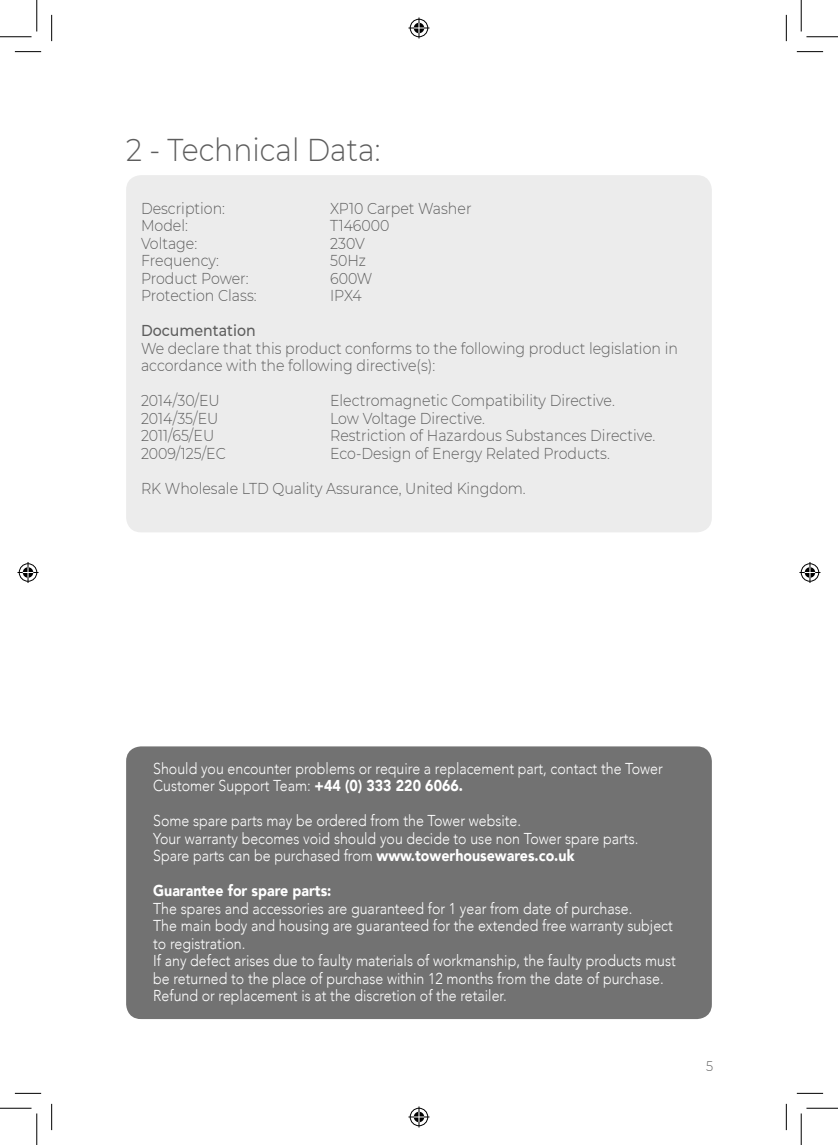
<style>
.page{position:relative;width:838px;height:1145px;background:#fff}
.page>*{position:absolute;margin:0;border:0;box-sizing:border-box;transform-origin:0 0}
._90{font:300 31.5px "Montserrat";color:#5d5d5d;scale:.9 1}
._90-2{font:300 15.75px/17.5px "Avenir";color:#fff;scale:.9 1}
._90-3{font:300 15.75px/17.5px "Montserrat";color:#5d5d5d;scale:.9 1}
._90-4{font:900 15.75px "Avenir";color:#fff;scale:.9 1}
._90-5{font:500 15.75px "Montserrat";color:#5d5d5d;scale:.9 1}
.t1{font:300 14px "Montserrat";color:#5d5d5d;scale:.9 1}
.s1{font-weight:900}
</style>
<div class="page">
<div style="left:126px;top:175px;width:585px;height:357px;background:#ececec;border-radius:15px"></div>
<div style="left:126px;top:746px;width:585px;height:273px;background:#727272;border-radius:15px"></div>
<svg style="left:15px;top:51px;width:26px;height:1px"></svg>
<svg style="left:796px;top:51px;width:27px;height:1px"></svg>
<svg style="left:15px;top:1093px;width:26px;height:1px"></svg>
<svg style="left:796px;top:1093px;width:27px;height:1px"></svg>
<svg style="left:51px;top:15px;width:1px;height:26px"></svg>
<svg style="left:51px;top:1104px;width:1px;height:26px"></svg>
<svg style="left:786px;top:15px;width:1px;height:26px"></svg>
<svg style="left:786px;top:1104px;width:1px;height:26px"></svg>
<hr style="left:0;top:36px;width:32px;height:1px;background:#000">
<hr style="left:806px;top:36px;width:31px;height:1px;background:#000">
<hr style="left:0;top:1108px;width:32px;height:1px;background:#000">
<hr style="left:806px;top:1108px;width:31px;height:1px;background:#000">
<hr style="left:36px;top:0;width:1px;height:31px;background:#000">
<hr style="left:36px;top:1113px;width:1px;height:32px;background:#000">
<hr style="left:800px;top:0;width:1px;height:31px;background:#000">
<hr style="left:800px;top:1113px;width:1px;height:32px;background:#000">
<svg style="left:408px;top:18px;width:21px;height:21px"></svg>
<svg style="left:408px;top:1106px;width:21px;height:21px"></svg>
<svg style="left:18px;top:562px;width:21px;height:21px"></svg>
<svg style="left:799px;top:562px;width:21px;height:21px"></svg>
<p class="_90" style="left:126px;top:128px;width:284px">2 - Technical Data:</p>
<p class="_90-3" style="left:141px;top:199px;width:95px">Description:</p>
<p class="_90-3" style="left:330px;top:199px;width:159px">XP10 Carpet Washer</p>
<p class="_90-3" style="left:141px;top:216px;width:54px">Model:</p>
<p class="_90-3" style="left:330px;top:216px;width:67px">T146000</p>
<p class="_90-3" style="left:141px;top:234px;width:64px">Voltage:</p>
<p class="_90-3" style="left:330px;top:234px;width:40px">230V</p>
<p class="_90-3" style="left:141px;top:251px;width:88px">Frequency:</p>
<p class="_90-3" style="left:330px;top:251px;width:41px">50Hz</p>
<p class="_90-3" style="left:141px;top:269px;width:121px">Product Power:</p>
<p class="_90-3" style="left:330px;top:269px;width:49px">600W</p>
<p class="_90-3" style="left:141px;top:286px;width:130px">Protection Class:</p>
<p class="_90-3" style="left:330px;top:286px;width:37px">IPX4</p>
<p class="_90-5" style="left:141px;top:319px;width:129px">Documentation</p>
<p class="_90-3" style="left:141px;top:339px;width:598px">We declare that this product conforms to the following product legislation in accordance with the following directive(s):</p>
<p class="_90-3" style="left:141px;top:391px;width:89px">2014/30/EU</p>
<p class="_90-3" style="left:330px;top:391px;width:318px">Electromagnetic Compatibility Directive.</p>
<p class="_90-3" style="left:141px;top:409px;width:87px">2014/35/EU</p>
<p class="_90-3" style="left:330px;top:409px;width:173px">Low Voltage Directive.</p>
<p class="_90-3" style="left:141px;top:426px;width:83px">2011/65/EU</p>
<p class="_90-3" style="left:330px;top:426px;width:363px">Restriction of Hazardous Substances Directive.</p>
<p class="_90-3" style="left:141px;top:444px;width:96px">2009/125/EC</p>
<p class="_90-3" style="left:330px;top:444px;width:312px">Eco-Design of Energy Related Products.</p>
<p class="_90-3" style="left:141px;top:479px;width:429px">RK Wholesale LTD Quality Assurance, United Kingdom.</p>
<p class="_90-2" style="left:153px;top:759px;width:567px">Should you encounter problems or require a replacement part, contact the Tower<br>Customer Support Team: <span class="s1">+44 (0) 333 220 6066.</span></p>
<p class="_90-2" style="left:153px;top:812px;width:410px">Some spare parts may be ordered from the Tower website.</p>
<p class="_90-2" style="left:153px;top:829px;width:540px">Your warranty becomes void should you decide to use non Tower spare parts.</p>
<p class="_90-2" style="left:153px;top:847px;width:469px">Spare parts can be purchased from <span class="s1">www.towerhousewares.co.uk</span></p>
<p class="_90-4" style="left:153px;top:877px;width:199px">Guarantee for spare parts:</p>
<p class="_90-2" style="left:153px;top:899px;width:534px">The spares and accessories are guaranteed for 1 year from date of purchase.</p>
<p class="_90-2" style="left:153px;top:917px;width:578px">The main body and housing are guaranteed for the extended free warranty subject to registration.</p>
<p class="_90-2" style="left:153px;top:952px;width:582px">If any defect arises due to faulty materials of workmanship, the faulty products must be returned to the place of purchase within 12 months from the date of purchase.</p>
<p class="_90-2" style="left:153px;top:987px;width:394px">Refund or replacement is at the discretion of the retailer.</p>
<p class="t1" style="left:706px;top:1057px;width:9px">5</p>
</div>
